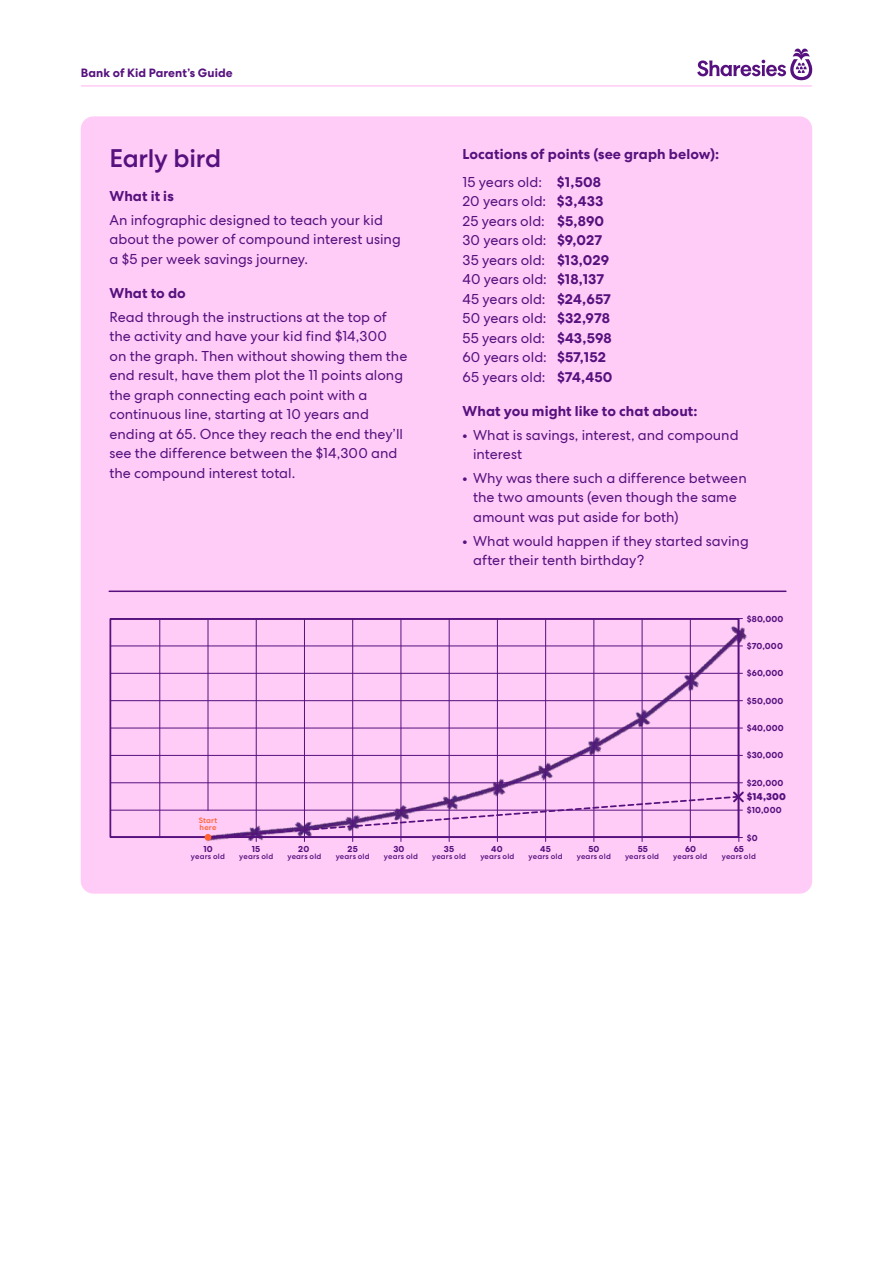
<style>
.page{position:relative;width:893px;height:1263px;background:#fff}
.page>*{position:absolute;margin:0;border:0;box-sizing:border-box;transform-origin:0 0}
.t1{font:500 25.5px "Centra No 2";letter-spacing:-.015em;color:#56117e}
.t2{font:14.25px/19.5px "Centra No 2";color:#56117e}
.t3{font:700 14.25px/28px "Centra No 2";letter-spacing:.005em;color:#56117e}
.t4{font:700 12px "Centra No 2";letter-spacing:.005em;color:#56117e}
.t5{font:800 10.05px "Centra No 2";color:#56117e}
.t6{font:700 8.7px "Centra No 2";letter-spacing:.02em;color:#56117e}
.t7{font:500 7.65px "Centra No 2";letter-spacing:.025em;color:#56117e}
.t8{font:500 7.65px/7.4px "Centra No 2";letter-spacing:.025em;color:#ff622f}
.s1{font-weight:400}
.s2{font-weight:700}
</style>
<div class="page">
<div style="left:81px;top:116px;width:731px;height:778px;background:#ffccf7;border-radius:13px"></div>
<hr style="left:109px;top:590px;width:677px;height:2px;background:#56117e">
<hr style="left:81px;top:85px;width:730px;height:2px;background:#ffccf7">
<svg style="left:697px;top:49px;width:115px;height:31px"></svg>
<img style="left:171px;top:595px;width:642px;height:299px">
<svg style="left:206px;top:790px;width:540px;height:49px"></svg>
<hr style="left:110px;top:837px;width:632px;height:1px;background:#56117e">
<hr style="left:738px;top:619px;width:1px;height:222px;background:#56117e">
<hr style="left:110px;top:618px;width:632px;height:1px;background:#56117e">
<hr style="left:110px;top:645px;width:632px;height:1px;background:#56117e">
<hr style="left:110px;top:782px;width:632px;height:1px;background:#56117e">
<hr style="left:110px;top:810px;width:632px;height:1px;background:#56117e">
<hr style="left:110px;top:673px;width:632px;height:1px;background:#56117e">
<hr style="left:110px;top:700px;width:632px;height:1px;background:#56117e">
<hr style="left:110px;top:728px;width:632px;height:1px;background:#56117e">
<hr style="left:110px;top:755px;width:632px;height:1px;background:#56117e">
<hr style="left:208px;top:620px;width:1px;height:190px;background:#56117e">
<hr style="left:159px;top:620px;width:1px;height:217px;background:#56117e">
<hr style="left:304px;top:619px;width:1px;height:222px;background:#56117e">
<hr style="left:256px;top:619px;width:1px;height:222px;background:#56117e">
<hr style="left:400px;top:619px;width:1px;height:222px;background:#56117e">
<hr style="left:352px;top:619px;width:1px;height:222px;background:#56117e">
<hr style="left:497px;top:619px;width:1px;height:222px;background:#56117e">
<hr style="left:449px;top:619px;width:1px;height:222px;background:#56117e">
<hr style="left:593px;top:619px;width:1px;height:222px;background:#56117e">
<hr style="left:545px;top:619px;width:1px;height:222px;background:#56117e">
<hr style="left:690px;top:619px;width:1px;height:222px;background:#56117e">
<hr style="left:642px;top:619px;width:1px;height:222px;background:#56117e">
<div style="left:109px;top:618px;width:630px;height:220px;border:2px solid #56117e"></div>
<div style="left:205px;top:834px;width:6px;height:7px;background:#ff622f;border-radius:50%"></div>
<p class="t4" style="left:81px;top:65px;width:153px">Bank of Kid Parent’s Guide</p>
<h1 class="t1" style="left:109px;top:143px;width:113px">Early bird</h1>
<p class="t3" style="left:109px;top:182px;width:66px">What it is</p>
<p class="t2" style="left:109px;top:210px;width:293px">An infographic designed to teach your kid about the power of compound interest using a $5 per week savings journey.</p>
<p class="t3" style="left:109px;top:279px;width:78px">What to do</p>
<p class="t2" style="left:109px;top:307px;width:299px">Read through the instructions at the top of the activity and have your kid find $14,300<br>on the graph. Then without showing them the end result, have them plot the 11 points along the graph connecting each point with a continuous line, starting at 10 years and ending at 65. Once they reach the end they’ll see the difference between the $14,300 and the compound interest total.</p>
<p class="t8" style="left:199px;top:816px;width:20px">Start here</p>
<p class="t3" style="left:462px;top:140px;width:258px">Locations of points (see graph below):<br><span class="s1">15 years old:</span> $1,508</p>
<p class="t2" style="left:462px;top:192px;width:152px">20 years old: <span class="s2">$3,433<br></span>25 years old: <span class="s2">$5,890<br></span>30 years old: <span class="s2">$9,027<br></span>35 years old: <span class="s2">$13,029<br></span>40 years old: <span class="s2">$18,137<br></span>45 years old: <span class="s2">$24,657<br></span>50 years old: <span class="s2">$32,978<br></span>55 years old: <span class="s2">$43,598<br></span>60 years old: <span class="s2">$57,152<br></span>65 years old: <span class="s2">$74,450</span></p>
<p class="t3" style="left:463px;top:397px;width:237px">What you might like to chat about:</p>
<p class="t2" style="left:473px;top:425px;width:267px;text-indent:-11px"><span class="s2">•</span> What is savings, interest, and compound interest</p>
<p class="t2" style="left:473px;top:468px;width:275px;text-indent:-11px"><span class="s2">•</span> Why was there such a difference between the two amounts (even though the same amount was put aside for both)</p>
<p class="t2" style="left:473px;top:531px;width:277px;text-indent:-11px"><span class="s2">•</span> What would happen if they started saving after their tenth birthday?</p>
<p class="t6" style="left:747px;top:613px;width:38px">$80,000</p>
<p class="t6" style="left:747px;top:641px;width:38px">$70,000</p>
<p class="t6" style="left:747px;top:668px;width:38px">$60,000</p>
<p class="t6" style="left:747px;top:695px;width:38px">$50,000</p>
<p class="t6" style="left:747px;top:723px;width:39px">$40,000</p>
<p class="t6" style="left:747px;top:750px;width:38px">$30,000</p>
<p class="t6" style="left:747px;top:778px;width:38px">$20,000</p>
<p class="t6" style="left:747px;top:805px;width:36px">$10,000</p>
<p class="t5" style="left:747px;top:790px;width:41px">$14,300</p>
<p class="t6" style="left:747px;top:832px;width:12px">$0</p>
<p class="t6" style="left:203px;top:844px;width:11px">10</p>
<p class="t6" style="left:252px;top:844px;width:10px">15</p>
<p class="t6" style="left:298px;top:844px;width:13px">20</p>
<p class="t6" style="left:348px;top:844px;width:12px">25</p>
<p class="t6" style="left:393px;top:844px;width:13px">30</p>
<p class="t6" style="left:444px;top:844px;width:12px">35</p>
<p class="t6" style="left:491px;top:844px;width:13px">40</p>
<p class="t6" style="left:540px;top:844px;width:12px">45</p>
<p class="t6" style="left:588px;top:844px;width:13px">50</p>
<p class="t6" style="left:638px;top:844px;width:12px">55</p>
<p class="t6" style="left:685px;top:844px;width:13px">60</p>
<p class="t6" style="left:734px;top:844px;width:12px">65</p>
<p class="t7" style="left:191px;top:852px;width:36px">years old</p>
<p class="t7" style="left:239px;top:852px;width:36px">years old</p>
<p class="t7" style="left:287px;top:852px;width:36px">years old</p>
<p class="t7" style="left:336px;top:852px;width:36px">years old</p>
<p class="t7" style="left:384px;top:852px;width:36px">years old</p>
<p class="t7" style="left:432px;top:852px;width:36px">years old</p>
<p class="t7" style="left:480px;top:852px;width:36px">years old</p>
<p class="t7" style="left:529px;top:852px;width:36px">years old</p>
<p class="t7" style="left:577px;top:852px;width:36px">years old</p>
<p class="t7" style="left:625px;top:852px;width:36px">years old</p>
<p class="t7" style="left:673px;top:852px;width:36px">years old</p>
<p class="t7" style="left:722px;top:852px;width:36px">years old</p>
</div>
